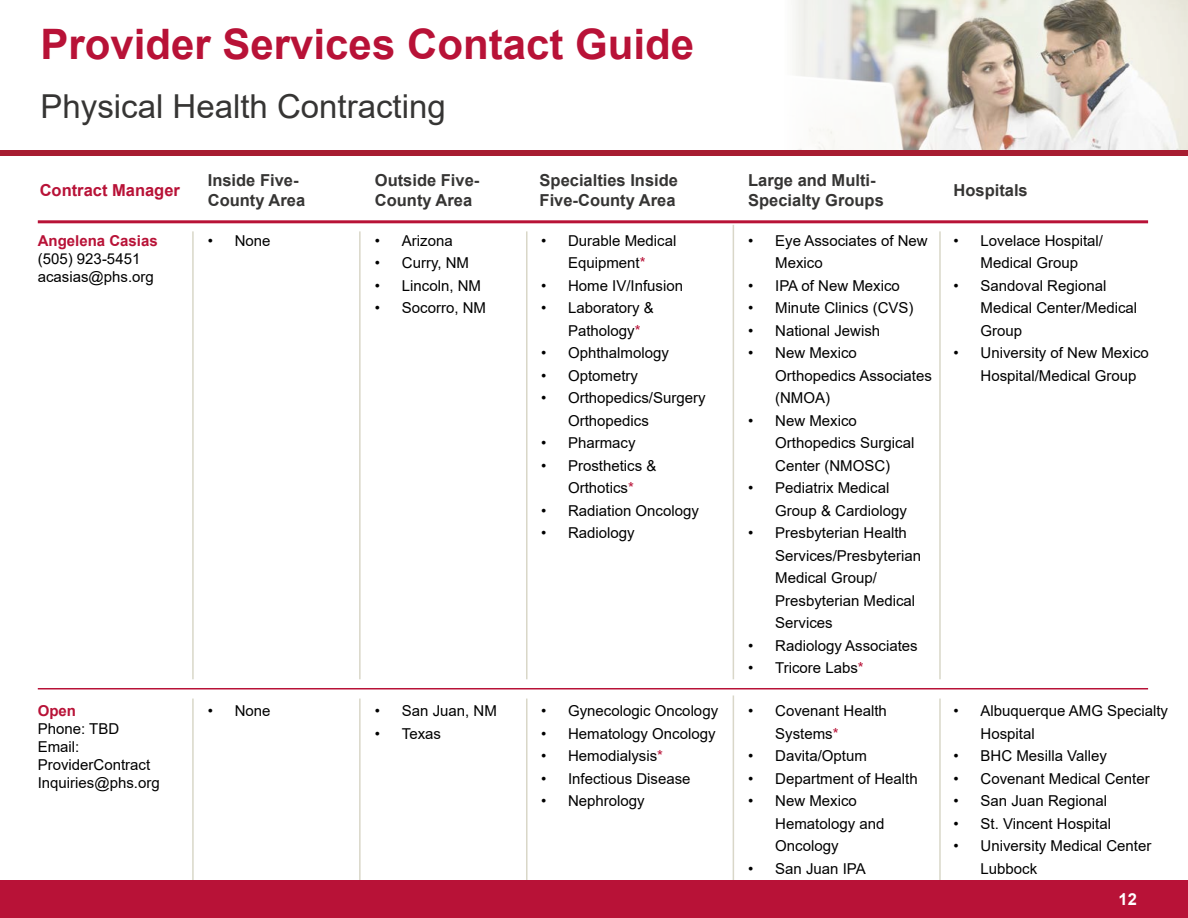
<style>
.page{position:relative;width:1188px;height:918px;background:#fff}
.page>*{position:absolute;margin:0;border:0;box-sizing:border-box;transform-origin:0 0}
.t1{font:700 42px "Arial";color:#b81237}
.t2{font:33px "Arial";color:#363534}
.t3{font:700 16.5px/19.8px "Arial";color:#363534}
.t4{font:700 16.5px "Arial";color:#b81237}
.t5{font:700 16.5px "Arial";color:#fff}
.t6{font:15px/22.5px "Arial";color:#000}
.t7{font:700 15px "Arial";color:#b81237}
.s1{color:#b81237}
</style>
<div class="page">
<img style="left:785px;top:0;width:403px;height:151px">
<div style="left:0;top:151px;width:1188px;height:5px;background:#a71d31"></div>
<hr style="left:192px;top:231px;width:2px;height:448px;background:#d9d7c8">
<hr style="left:359px;top:231px;width:2px;height:448px;background:#d9d7c8">
<hr style="left:526px;top:231px;width:2px;height:448px;background:#d9d7c8">
<hr style="left:939px;top:231px;width:2px;height:448px;background:#d9d7c8">
<hr style="left:38px;top:220px;width:1110px;height:3px;background:#b81237">
<hr style="left:733px;top:225px;width:1px;height:454px;background:#d9d7c8">
<hr style="left:38px;top:688px;width:1110px;height:1px;background:#b81237">
<hr style="left:192px;top:699px;width:2px;height:207px;background:#d9d7c8">
<hr style="left:359px;top:699px;width:2px;height:207px;background:#d9d7c8">
<hr style="left:526px;top:699px;width:2px;height:207px;background:#d9d7c8">
<hr style="left:939px;top:699px;width:2px;height:207px;background:#d9d7c8">
<hr style="left:733px;top:695px;width:1px;height:211px;background:#d9d7c8">
<div style="left:0;top:880px;width:1188px;height:38px;background:#b81237"></div>
<h1 class="t1" style="left:40px;top:15px;width:655px">Provider Services Contact Guide</h1>
<h2 class="t2" style="left:40px;top:83px;width:407px">Physical Health Contracting</h2>
<p class="t4" style="left:40px;top:179px;width:142px">Contract Manager</p>
<p class="t3" style="left:208px;top:171px;width:99px">Inside Five-<br>County Area</p>
<p class="t3" style="left:375px;top:171px;width:106px">Outside Five-<br>County Area</p>
<p class="t3" style="left:748px;top:171px;width:137px">Large and Multi-<br>Specialty Groups</p>
<p class="t3" style="left:954px;top:181px;width:76px">Hospitals</p>
<p class="t3" style="left:540px;top:171px;width:140px">Specialties Inside<br>Five-County Area</p>
<p class="t7" style="left:38px;top:230px;width:122px">Angelena Casias</p>
<p class="t6" style="left:38px;top:249px;width:118px;line-height:18px">(505) 923-5451 acasias@phs.org</p>
<p class="t7" style="left:38px;top:701px;width:40px">Open</p>
<p class="t6" style="left:38px;top:720px;width:123px;line-height:18px">Phone: TBD<br>Email:<br>ProviderContract<br>Inquiries@phs.org</p>
<p class="t6" style="left:208px;top:229px;width:64px">• None</p>
<p class="t6" style="left:375px;top:229px;width:79px">• Arizona</p>
<p class="t6" style="left:375px;top:252px;width:96px">• Curry, NM</p>
<p class="t6" style="left:375px;top:274px;width:108px">• Lincoln, NM</p>
<p class="t6" style="left:375px;top:297px;width:113px">• Socorro, NM</p>
<p class="t6" style="left:208px;top:700px;width:64px">• None</p>
<p class="t6" style="left:375px;top:700px;width:124px">• San Juan, NM</p>
<p class="t6" style="left:375px;top:722px;width:68px">• Texas</p>
<p class="t6" style="left:541px;top:229px;width:137px;text-align:center">• Durable Medical<br>Equipment<span class="s1">*</span></p>
<p class="t6" style="left:541px;top:274px;width:144px">• Home IV/Infusion</p>
<p class="t6" style="left:568px;top:297px;width:87px;text-indent:-27px">• Laboratory &amp;<br>Pathology<span class="s1">*</span></p>
<p class="t6" style="left:541px;top:342px;width:129px">• Ophthalmology</p>
<p class="t6" style="left:541px;top:364px;width:99px">• Optometry</p>
<p class="t6" style="left:568px;top:387px;width:139px;text-indent:-27px">• Orthopedics/Surgery<br>Orthopedics</p>
<p class="t6" style="left:541px;top:432px;width:96px">• Pharmacy</p>
<p class="t6" style="left:541px;top:454px;width:117px;text-align:center">• Prosthetics &amp;<br>Orthotics<span class="s1">*</span></p>
<p class="t6" style="left:541px;top:499px;width:159px">• Radiation Oncology</p>
<p class="t6" style="left:541px;top:522px;width:95px">• Radiology</p>
<p class="t6" style="left:541px;top:700px;width:179px">• Gynecologic Oncology</p>
<p class="t6" style="left:541px;top:722px;width:176px">• Hematology Oncology</p>
<p class="t6" style="left:541px;top:745px;width:124px">• Hemodialysis<span class="s1">*</span></p>
<p class="t6" style="left:541px;top:767px;width:151px">• Infectious Disease</p>
<p class="t6" style="left:541px;top:790px;width:105px">• Nephrology</p>
<p class="t6" style="left:775px;top:229px;width:154px;text-indent:-27px">• Eye Associates of New<br>Mexico</p>
<p class="t6" style="left:748px;top:274px;width:153px">• IPA of New Mexico</p>
<p class="t6" style="left:748px;top:297px;width:167px">• Minute Clinics (CVS)</p>
<p class="t6" style="left:748px;top:319px;width:134px">• National Jewish</p>
<p class="t6" style="left:775px;top:342px;width:158px;text-indent:-27px">• New Mexico<br>Orthopedics Associates (NMOA)</p>
<p class="t6" style="left:775px;top:409px;width:141px;text-indent:-27px">• New Mexico<br>Orthopedics Surgical<br>Center (NMOSC)</p>
<p class="t6" style="left:775px;top:477px;width:133px;text-indent:-27px">• Pediatrix Medical<br>Group &amp; Cardiology</p>
<p class="t6" style="left:775px;top:522px;width:147px;text-indent:-27px">• Presbyterian Health<br>Services/Presbyterian<br>Medical Group/<br>Presbyterian Medical<br>Services</p>
<p class="t6" style="left:748px;top:634px;width:171px">• Radiology Associates</p>
<p class="t6" style="left:748px;top:657px;width:117px">• Tricore Labs<span class="s1">*</span></p>
<p class="t6" style="left:775px;top:700px;width:113px;text-indent:-27px">• Covenant Health<br>Systems<span class="s1">*</span></p>
<p class="t6" style="left:748px;top:745px;width:120px">• Davita/Optum</p>
<p class="t6" style="left:748px;top:767px;width:171px">• Department of Health</p>
<p class="t6" style="left:775px;top:790px;width:111px;text-indent:-27px">• New Mexico<br>Hematology and<br>Oncology</p>
<p class="t6" style="left:748px;top:857px;width:119px">• San Juan IPA</p>
<p class="t6" style="left:954px;top:229px;width:151px;text-align:center">• Lovelace Hospital/<br>Medical Group</p>
<p class="t6" style="left:981px;top:274px;width:158px;text-indent:-27px">• Sandoval Regional<br>Medical Center/Medical<br>Group</p>
<p class="t6" style="left:981px;top:342px;width:170px;text-indent:-27px">• University of New Mexico<br>Hospital/Medical Group</p>
<p class="t6" style="left:981px;top:700px;width:189px;text-indent:-27px">• Albuquerque AMG Specialty<br>Hospital</p>
<p class="t6" style="left:954px;top:745px;width:155px">• BHC Mesilla Valley</p>
<p class="t6" style="left:954px;top:767px;width:198px">• Covenant Medical Center</p>
<p class="t6" style="left:954px;top:790px;width:155px">• San Juan Regional</p>
<p class="t6" style="left:954px;top:812px;width:159px">• St. Vincent Hospital</p>
<p class="t6" style="left:981px;top:835px;width:172px;text-indent:-27px">• University Medical Center<br>Lubbock</p>
<p class="t5" style="left:1119px;top:888px;width:20px">12</p>
</div>
